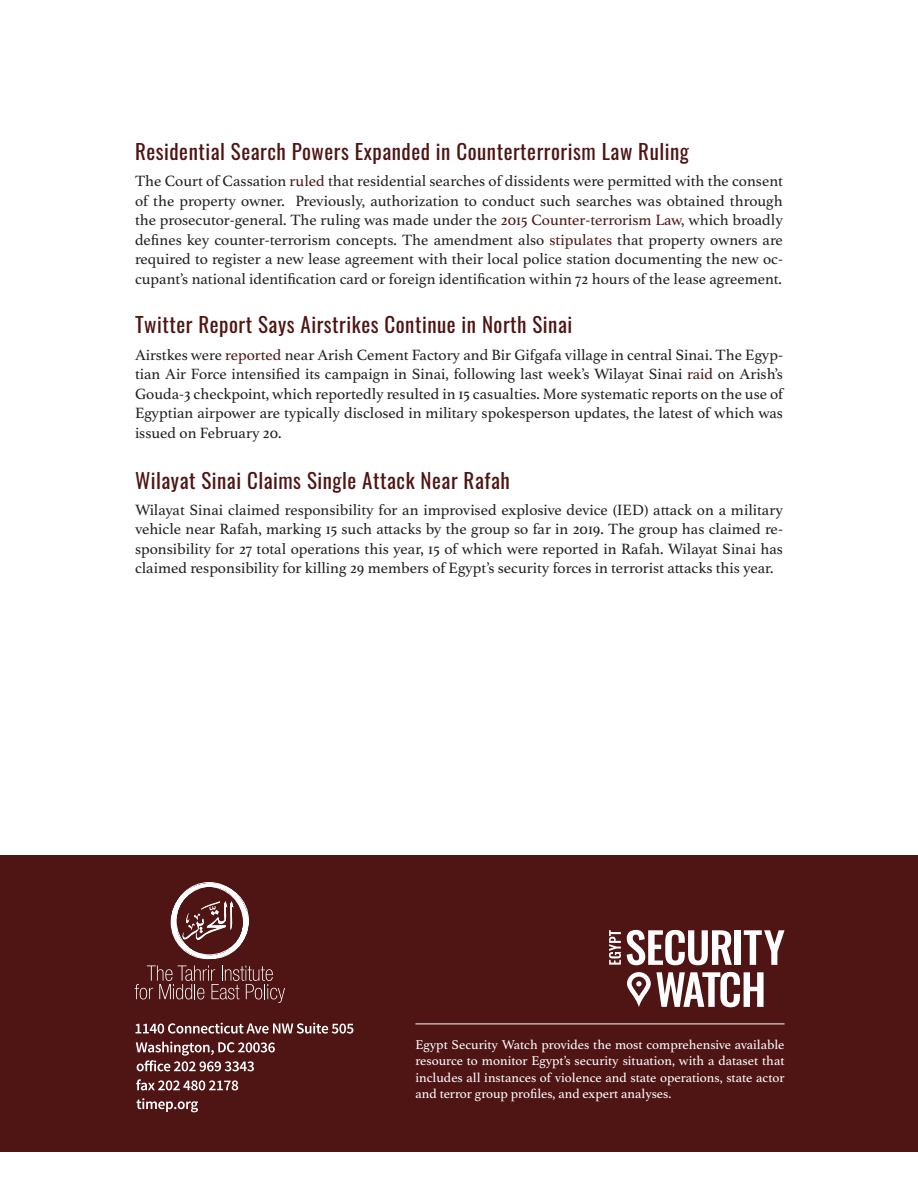
<style>
.page{position:relative;width:918px;height:1188px;background:#fff}
.page>*{position:absolute;margin:0;border:0;box-sizing:border-box;transform-origin:0 0}
.Paragraph_Style_2{font:21px "Oswald";letter-spacing:.025em;color:#4f1414}
.body_copy{font:15.75px/19.5px "Athelas";color:#231f20;text-align:justify}
.Paragraph_Style_2-2{font:15.75px/19.5px "Athelas";color:#231f20;text-align:justify}
.body_copy-2{font:13.5px/16.5px "Athelas";color:#fff;text-align:justify}
.s1{color:#4f1414}
</style>
<div class="page">
<div style="left:0;top:855px;width:918px;height:297px;background:#4f1414"></div>
<svg style="left:136px;top:1023px;width:217px;height:11px"></svg>
<svg style="left:136px;top:1042px;width:139px;height:29px"></svg>
<svg style="left:136px;top:1079px;width:102px;height:11px"></svg>
<svg style="left:136px;top:1098px;width:62px;height:14px"></svg>
<hr style="left:415px;top:1024px;width:370px;height:1px;background:#fff">
<svg style="left:171px;top:882px;width:78px;height:77px"></svg>
<svg style="left:135px;top:965px;width:150px;height:38px"></svg>
<svg style="left:627px;top:930px;width:105px;height:35px"></svg>
<div style="left:735px;top:930px;width:6px;height:35px;background:#fff"></div>
<svg style="left:744px;top:930px;width:41px;height:35px"></svg>
<svg style="left:609px;top:930px;width:12px;height:35px"></svg>
<svg style="left:627px;top:972px;width:137px;height:35px"></svg>
<p class="Paragraph_Style_2" style="left:135px;top:133px;width:556px">Residential Search Powers Expanded in Counterterrorism Law Ruling</p>
<p class="Paragraph_Style_2-2" style="left:135px;top:172px;width:650px">The Court of Cassation <span class="s1">ruled</span> that residential searches of dissidents were permitted with the consent of the property owner. Previously, authorization to conduct such searches was obtained through the prosecutor-general. The ruling was made under the <span class="s1">2015 Counter-terrorism Law</span>, which broadly defines key counter-terrorism concepts. The amendment also <span class="s1">stipulates</span> that property owners are required to register a new lease agreement with their local police station documenting the new oc&shy;cupant’s national identification card or foreign identification within 72 hours of the lease agreement.</p>
<p class="Paragraph_Style_2" style="left:135px;top:306px;width:439px">Twitter Report Says Airstrikes Continue in North Sinai</p>
<p class="body_copy" style="left:135px;top:345px;width:650px">Airstkes were <span class="s1">reported</span> near Arish Cement Factory and Bir Gifgafa village in central Sinai. The Egyp&shy;tian Air Force intensified its campaign in Sinai, following last week’s Wilayat Sinai <span class="s1">raid</span> on Arish’s Gouda-3 checkpoint, which reportedly resulted in 15 casualties. More systematic reports on the use of Egyptian airpower are typically disclosed in military spokesperson updates, the latest of which was issued on February 20.</p>
<p class="Paragraph_Style_2" style="left:135px;top:461px;width:376px">Wilayat Sinai Claims Single Attack Near Rafah</p>
<p class="body_copy" style="left:135px;top:501px;width:650px">Wilayat Sinai claimed responsibility for an improvised explosive device (IED) attack on a military vehicle near Rafah, marking 15 such attacks by the group so far in 2019. The group has claimed re&shy;sponsibility for 27 total operations this year, 15 of which were reported in Rafah. Wilayat Sinai has claimed responsibility for killing 29 members of Egypt’s security forces in terrorist attacks this year.</p>
<p class="body_copy-2" style="left:415px;top:1037px;width:371px">Egypt Security Watch provides the most comprehensive available resource to monitor Egypt’s security situation, with a dataset that includes all instances of violence and state operations, state actor and terror group profiles, and expert analyses.</p>
</div>
